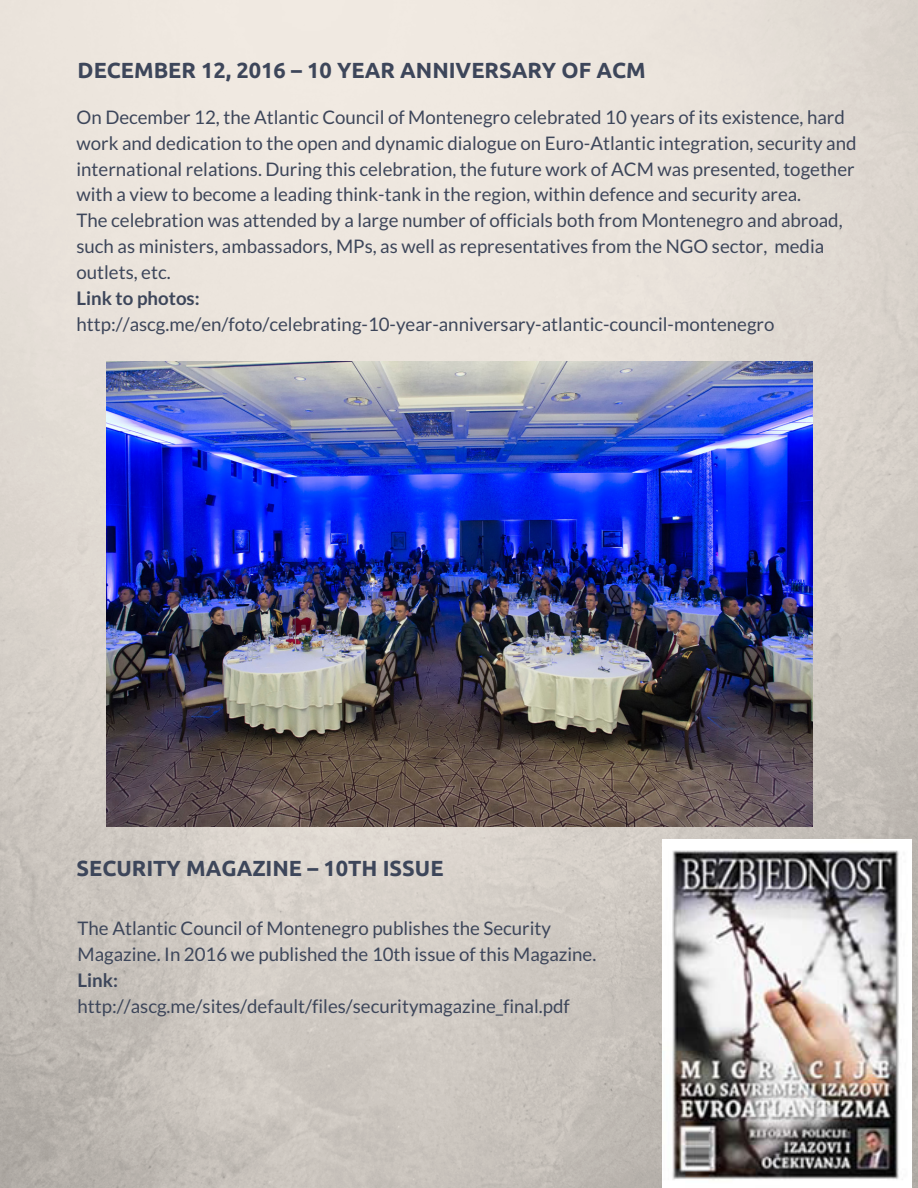
<style>
.page{position:relative;width:918px;height:1188px;background:#fff}
.page>*{position:absolute;margin:0;border:0;box-sizing:border-box;transform-origin:0 0}
.t1{font:700 21.75px "Ubuntu";color:#3d465a}
.t2{font:18.75px/25.8px "Lato";color:#3d465a}
.t3{font:700 18.75px "Lato";color:#3d465a}
</style>
<div class="page">
<img style="left:0;top:0;width:918px;height:1188px">
<img style="left:107px;top:361px;width:705px;height:466px">
<img style="left:663px;top:839px;width:248px;height:349px">
<p class="t1" style="left:78px;top:58px;width:570px">DECEMBER 12, 2016 – 10 YEAR ANNIVERSARY OF ACM</p>
<p class="t2" style="left:76px;top:104px;width:782px">On December 12, the Atlantic Council of Montenegro celebrated 10 years of its existence, hard work and dedication to the open and dynamic dialogue on Euro-Atlantic integration, security and international relations. During this celebration, the future work of ACM was presented, together with a view to become a leading think-tank in the region, within defence and security area.<br>The celebration was attended by a large number of officials both from Montenegro and abroad, such as ministers, ambassadors, MPs, as well as representatives from the NGO sector, media outlets, etc.</p>
<p class="t3" style="left:76px;top:286px;width:125px">Link to photos:</p>
<p class="t2" style="left:76px;top:311px;width:699px">http://ascg.me/en/foto/celebrating-10-year-anniversary-atlantic-council-montenegro</p>
<p class="t1" style="left:76px;top:856px;width:369px">SECURITY MAGAZINE – 10TH ISSUE</p>
<p class="t2" style="left:78px;top:915px;width:520px">The Atlantic Council of Montenegro publishes the Security<br>Magazine. In 2016 we published the 10th issue of this Magazine.</p>
<p class="t3" style="left:78px;top:968px;width:42px">Link:</p>
<p class="t2" style="left:78px;top:992px;width:494px">http://ascg.me/sites/default/files/securitymagazine_final.pdf</p>
</div>
